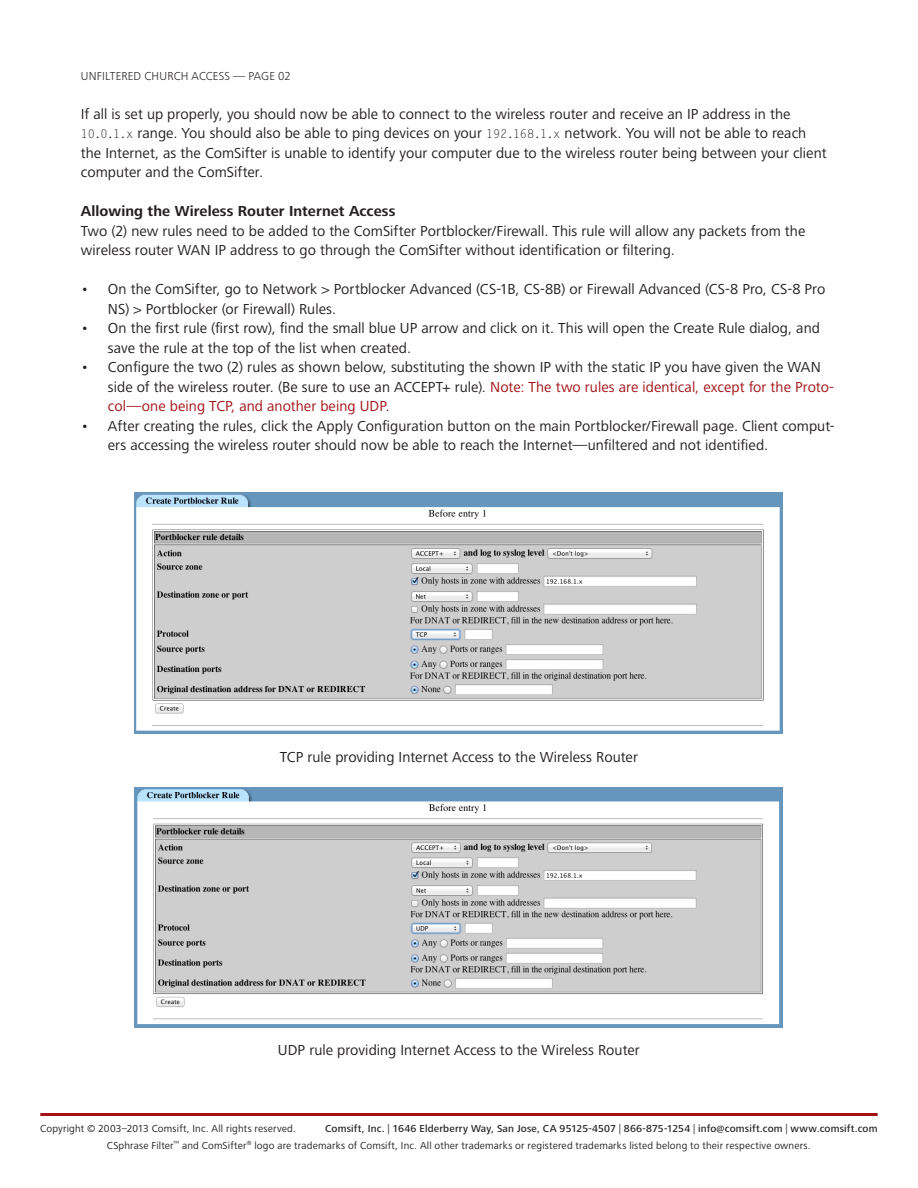
<style>
.page{position:relative;width:918px;height:1188px;background:#fff}
.page>*{position:absolute;margin:0;border:0;box-sizing:border-box;transform-origin:0 0}
.Body{font:15px/19.5px "Frutiger Next LT";letter-spacing:.005em;color:#231f20}
.Titles__small{font:700 15px "Frutiger Next LT";letter-spacing:.005em;color:#231f20}
.t1{font:300 12px "Frutiger Next LT";letter-spacing:.01em;color:#231f20}
.t2{font:10.5px "Frutiger Next LT";letter-spacing:.015em;color:#231f20}
.t3{font:500 10.5px "Frutiger Next LT";letter-spacing:.015em;color:#231f20}
.s1{font-family:"Letter Gothic Std";font-size:12px}
.s2{color:#a21217}
.s3{font-weight:300}
</style>
<div class="page">
<img style="left:135px;top:493px;width:648px;height:240px">
<img style="left:135px;top:787px;width:648px;height:240px">
<hr style="left:40px;top:1113px;width:838px;height:3px;background:#a21217">
<p class="t1" style="left:81px;top:69px;width:211px">UNFILTERED CHURCH ACCESS — PAGE 02</p>
<p class="Body" style="left:81px;top:104px;width:747px">If all is set up properly, you should now be able to connect to the wireless router and receive an IP address in the <span class="s1">10.0.1.x</span> range. You should also be able to ping devices on your <span class="s1">192.168.1.x</span> network. You will not be able to reach the Internet, as the ComSifter is unable to identify your computer due to the wireless router being between your client computer and the ComSifter.</p>
<p class="Titles__small" style="left:81px;top:203px;width:316px">Allowing the Wireless Router Internet Access</p>
<p class="Body" style="left:81px;top:221px;width:726px">Two (2) new rules need to be added to the ComSifter Portblocker/Firewall. This rule will allow any packets from the wireless router WAN IP address to go through the ComSifter without identification or filtering.</p>
<p class="Body" style="left:108px;top:279px;width:719px;text-indent:-27px">• On the ComSifter, go to Network &gt; Portblocker Advanced (CS-1B, CS-8B) or Firewall Advanced (CS-8 Pro, CS-8 Pro<br>NS) &gt; Portblocker (or Firewall) Rules.</p>
<p class="Body" style="left:108px;top:318px;width:714px;text-indent:-27px">• On the first rule (first row), find the small blue UP arrow and click on it. This will open the Create Rule dialog, and save the rule at the top of the list when created.</p>
<p class="Body" style="left:108px;top:357px;width:728px;text-indent:-27px">• Configure the two (2) rules as shown below, substituting the shown IP with the static IP you have given the WAN side of the wireless router. (Be sure to use an ACCEPT+ rule). <span class="s2">Note: The two rules are identical, except for the Proto&shy;col—one being TCP, and another being UDP.</span></p>
<p class="Body" style="left:108px;top:416px;width:728px;text-indent:-27px">• After creating the rules, click the Apply Configuration button on the main Portblocker/Firewall page. Client comput&shy;ers accessing the wireless router should now be able to reach the Internet—unfiltered and not identified.</p>
<p class="Body" style="left:280px;top:747px;width:360px">TCP rule providing Internet Access to the Wireless Router</p>
<p class="Body" style="left:278px;top:1040px;width:363px">UDP rule providing Internet Access to the Wireless Router</p>
<p class="t2" style="left:40px;top:1123px;width:257px">Copyright © 2003–2013 Comsift, Inc. All rights reserved.</p>
<p class="t3" style="left:325px;top:1123px;width:554px">Comsift, Inc. <span class="s3">|</span> 1646 Elderberry Way, San Jose, CA 95125-4507 <span class="s3">|</span> 866-875-1254 <span class="s3">|</span> info@comsift.com <span class="s3">|</span> www.comsift.com</p>
<p class="t2" style="left:107px;top:1140px;width:705px">CSphrase Filter<sup>™</sup> and ComSifter<sup>®</sup> logo are trademarks of Comsift, Inc. All other trademarks or registered trademarks listed belong to their respective owners.</p>
</div>
